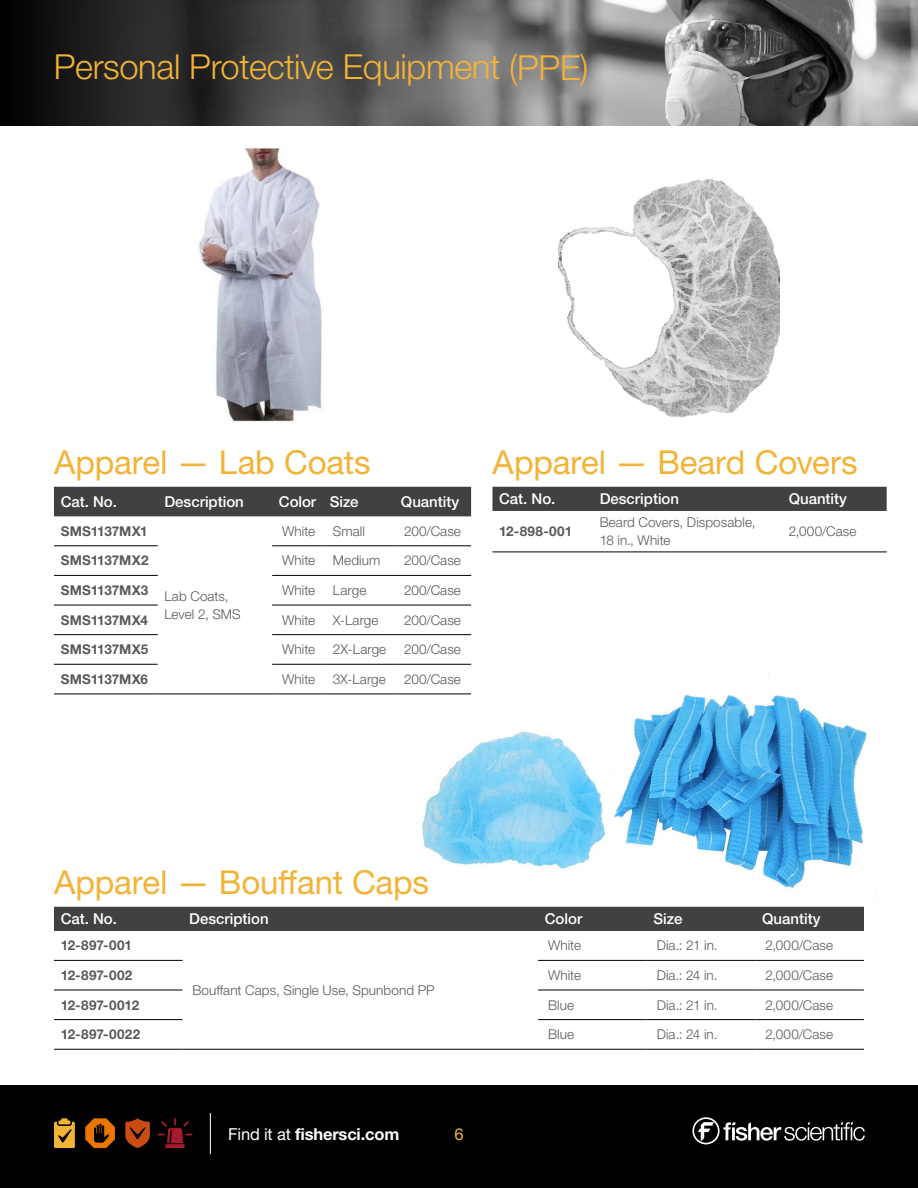
<style>
.page{position:relative;width:918px;height:1188px;background:#fff}
.page>*{position:absolute;margin:0;border:0;box-sizing:border-box;transform-origin:0 0}
.t1{font:300 34.5px "Helvetica Neue LT Std";letter-spacing:-.01em;color:#f3b336}
.t2{font:33px "Helvetica Neue LTW1 G";letter-spacing:-.005em;color:#f3b336}
.t3{font:700 16.5px "Helvetica Neue LTW1 G";letter-spacing:-.01em;color:#fff}
.t4{font:16.5px "Helvetica Neue LTW1 G";color:#f3b336}
.t5{font:500 15px "Helvetica Neue LTW1 G";color:#fff}
.t6{font:300 13.5px/18px "Helvetica Neue LTW1 G";letter-spacing:.005em;color:#58595b}
.t7{font:700 13.5px "Helvetica Neue LTW1 G";color:#58595b}
.t8{font:700 13.5px "Helvetica Neue LTW1 G";letter-spacing:.02em;color:#58595b}
.s1{font-weight:400}
</style>
<div class="page">
<img style="left:609px;top:673px;width:269px;height:228px">
<img style="left:422px;top:731px;width:184px;height:138px">
<img style="left:199px;top:148px;width:123px;height:274px">
<img style="left:558px;top:179px;width:221px;height:239px">
<div style="left:1px;top:1085px;width:917px;height:102px;background:#000"></div>
<svg style="left:692px;top:1117px;width:173px;height:27px"></svg>
<svg style="left:54px;top:1118px;width:21px;height:30px"></svg>
<svg style="left:85px;top:1118px;width:30px;height:30px"></svg>
<svg style="left:125px;top:1118px;width:25px;height:30px"></svg>
<svg style="left:158px;top:1118px;width:35px;height:30px"></svg>
<hr style="left:210px;top:1113px;width:1px;height:41px;background:#fff">
<div style="left:54px;top:487px;width:417px;height:29px;background:#414042"></div>
<hr style="left:54px;top:546px;width:104px;height:1px;background:#000">
<hr style="left:272px;top:546px;width:51px;height:1px;background:#000">
<hr style="left:323px;top:546px;width:71px;height:1px;background:#000">
<hr style="left:394px;top:546px;width:77px;height:1px;background:#000">
<hr style="left:54px;top:575px;width:104px;height:1px;background:#000">
<hr style="left:272px;top:575px;width:51px;height:1px;background:#000">
<hr style="left:323px;top:575px;width:71px;height:1px;background:#000">
<hr style="left:394px;top:575px;width:77px;height:1px;background:#000">
<hr style="left:54px;top:605px;width:104px;height:1px;background:#000">
<hr style="left:272px;top:605px;width:51px;height:1px;background:#000">
<hr style="left:323px;top:605px;width:71px;height:1px;background:#000">
<hr style="left:394px;top:605px;width:77px;height:1px;background:#000">
<hr style="left:54px;top:634px;width:104px;height:1px;background:#000">
<hr style="left:272px;top:634px;width:51px;height:1px;background:#000">
<hr style="left:323px;top:634px;width:71px;height:1px;background:#000">
<hr style="left:394px;top:634px;width:77px;height:1px;background:#000">
<hr style="left:54px;top:664px;width:104px;height:1px;background:#000">
<hr style="left:272px;top:664px;width:51px;height:1px;background:#000">
<hr style="left:323px;top:664px;width:71px;height:1px;background:#000">
<hr style="left:394px;top:664px;width:77px;height:1px;background:#000">
<hr style="left:54px;top:694px;width:104px;height:1px;background:#000">
<hr style="left:158px;top:694px;width:114px;height:1px;background:#000">
<hr style="left:272px;top:694px;width:51px;height:1px;background:#000">
<hr style="left:323px;top:694px;width:71px;height:1px;background:#000">
<hr style="left:394px;top:694px;width:77px;height:1px;background:#000">
<div style="left:492px;top:487px;width:395px;height:24px;background:#414042"></div>
<hr style="left:492px;top:552px;width:101px;height:1px;background:#000">
<hr style="left:593px;top:552px;width:189px;height:1px;background:#000">
<hr style="left:782px;top:552px;width:105px;height:1px;background:#000">
<div style="left:54px;top:907px;width:810px;height:24px;background:#414042"></div>
<hr style="left:54px;top:960px;width:129px;height:1px;background:#000">
<hr style="left:538px;top:960px;width:109px;height:1px;background:#000">
<hr style="left:647px;top:960px;width:108px;height:1px;background:#000">
<hr style="left:755px;top:960px;width:109px;height:1px;background:#000">
<hr style="left:54px;top:990px;width:129px;height:1px;background:#000">
<hr style="left:538px;top:990px;width:109px;height:1px;background:#000">
<hr style="left:647px;top:990px;width:108px;height:1px;background:#000">
<hr style="left:755px;top:990px;width:109px;height:1px;background:#000">
<hr style="left:54px;top:1019px;width:129px;height:1px;background:#000">
<hr style="left:538px;top:1019px;width:109px;height:1px;background:#000">
<hr style="left:647px;top:1019px;width:108px;height:1px;background:#000">
<hr style="left:755px;top:1019px;width:109px;height:1px;background:#000">
<hr style="left:54px;top:1049px;width:129px;height:1px;background:#000">
<hr style="left:183px;top:1049px;width:355px;height:1px;background:#000">
<hr style="left:538px;top:1049px;width:109px;height:1px;background:#000">
<hr style="left:647px;top:1049px;width:108px;height:1px;background:#000">
<hr style="left:755px;top:1049px;width:109px;height:1px;background:#000">
<img style="left:815px;top:0;width:103px;height:126px">
<svg style="left:0;top:0;width:815px;height:126px;background:#575757"></svg>
<h1 class="t1" style="left:54px;top:45px;width:536px">Personal Protective Equipment (PPE)</h1>
<h2 class="t2" style="left:54px;top:442px;width:318px">Apparel — Lab Coats</h2>
<p class="t5" style="left:61px;top:493px;width:58px">Cat. No.</p>
<p class="t5" style="left:164px;top:493px;width:81px">Description</p>
<p class="t5" style="left:279px;top:493px;width:81px">Color Size</p>
<p class="t5" style="left:401px;top:493px;width:60px">Quantity</p>
<p class="t7" style="left:61px;top:523px;width:88px">SMS1137MX1</p>
<p class="t6" style="left:282px;top:522px;width:35px">White</p>
<p class="t6" style="left:333px;top:522px;width:34px">Small</p>
<p class="t6" style="left:404px;top:522px;width:58px">200/Case</p>
<p class="t7" style="left:61px;top:552px;width:89px">SMS1137MX2</p>
<p class="t6" style="left:282px;top:552px;width:35px">White</p>
<p class="t6" style="left:333px;top:552px;width:49px">Medium</p>
<p class="t6" style="left:404px;top:552px;width:58px">200/Case</p>
<p class="t7" style="left:61px;top:582px;width:89px">SMS1137MX3</p>
<p class="t6" style="left:282px;top:581px;width:35px">White</p>
<p class="t6" style="left:333px;top:581px;width:35px">Large</p>
<p class="t6" style="left:404px;top:581px;width:58px">200/Case</p>
<p class="t7" style="left:61px;top:612px;width:89px">SMS1137MX4</p>
<p class="t6" style="left:282px;top:611px;width:35px">White</p>
<p class="t6" style="left:333px;top:611px;width:47px">X-Large</p>
<p class="t6" style="left:404px;top:611px;width:58px">200/Case</p>
<p class="t7" style="left:61px;top:641px;width:89px">SMS1137MX5</p>
<p class="t6" style="left:282px;top:640px;width:35px">White</p>
<p class="t6" style="left:333px;top:640px;width:55px">2X-Large</p>
<p class="t6" style="left:404px;top:640px;width:58px">200/Case</p>
<p class="t7" style="left:61px;top:671px;width:89px">SMS1137MX6</p>
<p class="t6" style="left:282px;top:670px;width:35px">White</p>
<p class="t6" style="left:333px;top:670px;width:54px">3X-Large</p>
<p class="t6" style="left:404px;top:670px;width:58px">200/Case</p>
<p class="t6" style="left:164px;top:587px;width:78px">Lab Coats,<br>Level 2, SMS</p>
<h2 class="t2" style="left:492px;top:442px;width:367px">Apparel — Beard Covers</h2>
<p class="t5" style="left:499px;top:490px;width:58px">Cat. No.</p>
<p class="t5" style="left:600px;top:490px;width:81px">Description</p>
<p class="t5" style="left:789px;top:490px;width:60px">Quantity</p>
<p class="t7" style="left:499px;top:523px;width:75px">12-898-001</p>
<p class="t6" style="left:600px;top:513px;width:157px">Beard Covers, Disposable,<br>18 in., White</p>
<p class="t6" style="left:789px;top:522px;width:69px">2,000/Case</p>
<h2 class="t2" style="left:54px;top:862px;width:377px">Apparel — Bouffant Caps</h2>
<p class="t5" style="left:61px;top:910px;width:58px">Cat. No.</p>
<p class="t5" style="left:189px;top:910px;width:81px">Description</p>
<p class="t5" style="left:545px;top:910px;width:39px">Color</p>
<p class="t5" style="left:653px;top:910px;width:30px">Size</p>
<p class="t5" style="left:762px;top:910px;width:60px">Quantity</p>
<p class="t7" style="left:61px;top:937px;width:73px">12-897-001</p>
<p class="t6" style="left:193px;top:981px;width:244px">Bouffant Caps, Single Use, Spunbond PP</p>
<p class="t6" style="left:548px;top:937px;width:35px">White</p>
<p class="t6" style="left:657px;top:937px;width:62px">Dia.: 21 in.</p>
<p class="t6" style="left:765px;top:937px;width:69px">2,000/Case</p>
<p class="t7" style="left:61px;top:967px;width:73px">12-897-002</p>
<p class="t6" style="left:548px;top:966px;width:35px">White</p>
<p class="t6" style="left:657px;top:966px;width:62px">Dia.: 24 in.</p>
<p class="t6" style="left:765px;top:966px;width:69px">2,000/Case</p>
<p class="t7" style="left:61px;top:997px;width:80px">12-897-0012</p>
<p class="t6" style="left:548px;top:996px;width:28px">Blue</p>
<p class="t6" style="left:657px;top:996px;width:62px">Dia.: 21 in.</p>
<p class="t6" style="left:765px;top:996px;width:69px">2,000/Case</p>
<p class="t8" style="left:61px;top:1026px;width:81px">12-897-0022</p>
<p class="t6" style="left:548px;top:1025px;width:28px">Blue</p>
<p class="t6" style="left:657px;top:1025px;width:62px">Dia.: 24 in.</p>
<p class="t6" style="left:765px;top:1025px;width:69px">2,000/Case</p>
<p class="t3" style="left:228px;top:1124px;width:173px"><span class="s1">Find it at</span> fishersci.com</p>
<p class="t4" style="left:454px;top:1124px;width:11px">6</p>
</div>
